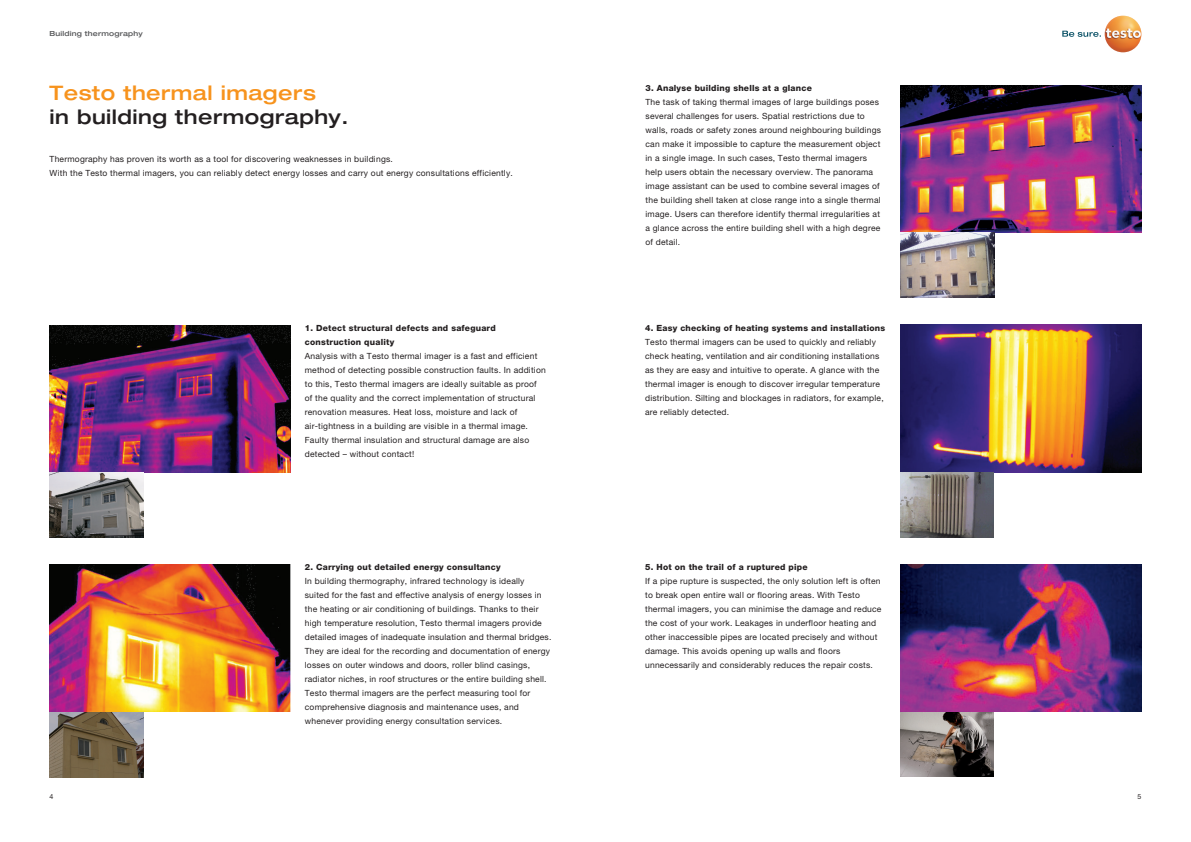
<style>
.page{position:relative;width:1191px;height:842px;background:#fff}
.page>*{position:absolute;margin:0;border:0;box-sizing:border-box;transform-origin:0 0}
.t1{font:500 expanded 20px "Helvetica Neue LTW1 G";letter-spacing:.025em;color:#231f20}
.t2{font:500 expanded 20px "Helvetica Neue LTW1 G";letter-spacing:.025em;color:#f7931d}
.t3{font:8.5px/14px "Helvetica Neue LTW1 G";letter-spacing:.025em;color:#231f20}
.t4{font:800 8.5px/14px "Helvetica Neue LTW1 G";letter-spacing:.025em;color:#231f20}
.t5{font:500 expanded 7px "Helvetica Neue LTW1 G";letter-spacing:.025em;color:#57585a}
.t6{font:7px "Helvetica Neue LTW1 G";color:#231f20}
</style>
<div class="page">
<img style="left:50px;top:325px;width:241px;height:147px">
<img style="left:50px;top:473px;width:93px;height:65px">
<img style="left:50px;top:564px;width:241px;height:148px">
<img style="left:50px;top:712px;width:93px;height:65px">
<img style="left:900px;top:325px;width:241px;height:147px">
<img style="left:900px;top:472px;width:94px;height:65px">
<img style="left:900px;top:712px;width:94px;height:64px">
<img style="left:900px;top:564px;width:241px;height:148px">
<img style="left:900px;top:85px;width:241px;height:147px">
<img style="left:900px;top:233px;width:94px;height:65px">
<svg style="left:1062px;top:31px;width:39px;height:6px"></svg>
<img style="left:1104px;top:16px;width:37px;height:36px;border-radius:18px">
<p class="t5" style="left:50px;top:29px;width:95px">Building thermography</p>
<h1 class="t2" style="left:50px;top:80px;width:268px">Testo thermal imagers</h1>
<h1 class="t1" style="left:50px;top:104px;width:300px">in building thermography.</h1>
<p class="t3" style="left:50px;top:152px;width:465px">Thermography has proven its worth as a tool for discovering weaknesses in buildings.<br>With the Testo thermal imagers, you can reliably detect energy losses and carry out energy consultations efficiently.</p>
<p class="t4" style="left:305px;top:321px;width:192px">1. Detect structural defects and safeguard construction quality</p>
<p class="t3" style="left:305px;top:349px;width:242px">Analysis with a Testo thermal imager is a fast and efficient method of detecting possible construction faults. In addition to this, Testo thermal imagers are ideally suitable as proof of the quality and the correct implementation of structural renovation measures. Heat loss, moisture and lack of air-tightness in a building are visible in a thermal image.<br>Faulty thermal insulation and structural damage are also detected – without contact!</p>
<p class="t4" style="left:305px;top:560px;width:197px">2. Carrying out detailed energy consultancy</p>
<p class="t3" style="left:305px;top:574px;width:248px">In building thermography, infrared technology is ideally<br>suited for the fast and effective analysis of energy losses in the heating or air conditioning of buildings. Thanks to their high temperature resolution, Testo thermal imagers provide detailed images of inadequate insulation and thermal bridges.<br>They are ideal for the recording and documentation of energy losses on outer windows and doors, roller blind casings, radiator niches, in roof structures or the entire building shell.<br>Testo thermal imagers are the perfect measuring tool for comprehensive diagnosis and maintenance uses, and whenever providing energy consultation services.</p>
<p class="t4" style="left:645px;top:81px;width:168px">3. Analyse building shells at a glance</p>
<p class="t3" style="left:645px;top:95px;width:237px">The task of taking thermal images of large buildings poses several challenges for users. Spatial restrictions due to walls, roads or safety zones around neighbouring buildings can make it impossible to capture the measurement object in a single image. In such cases, Testo thermal imagers help users obtain the necessary overview. The panorama image assistant can be used to combine several images of the building shell taken at close range into a single thermal image. Users can therefore identify thermal irregularities at a glance across the entire building shell with a high degree of detail.</p>
<p class="t4" style="left:645px;top:321px;width:241px">4. Easy checking of heating systems and installations</p>
<p class="t3" style="left:645px;top:335px;width:240px">Testo thermal imagers can be used to quickly and reliably check heating, ventilation and air conditioning installations as they are easy and intuitive to operate. A glance with the thermal imager is enough to discover irregular temperature distribution. Silting and blockages in radiators, for example, are reliably detected.</p>
<p class="t4" style="left:645px;top:560px;width:164px">5. Hot on the trail of a ruptured pipe</p>
<p class="t3" style="left:645px;top:574px;width:238px">If a pipe rupture is suspected, the only solution left is often to break open entire wall or flooring areas. With Testo thermal imagers, you can minimise the damage and reduce the cost of your work. Leakages in underfloor heating and other inaccessible pipes are located precisely and without damage. This avoids opening up walls and floors unnecessarily and considerably reduces the repair costs.</p>
<p class="t6" style="left:50px;top:792px;width:5px">4</p>
<p class="t6" style="left:1137px;top:792px;width:5px">5</p>
</div>
